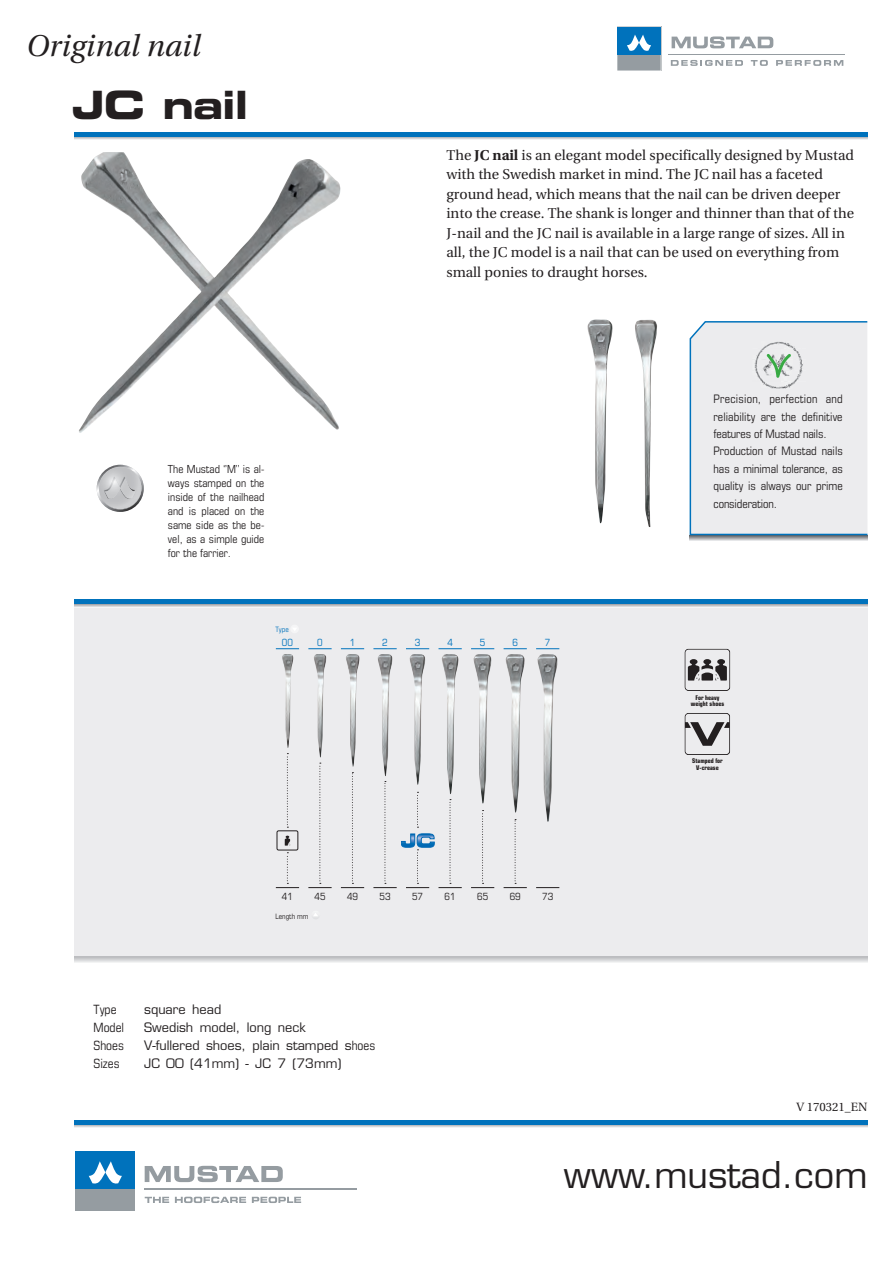
<style>
.page{position:relative;width:893px;height:1263px;background:#fff}
.page>*{position:absolute;margin:0;border:0;box-sizing:border-box;transform-origin:0 0}
.t1{font:39px "Eurostile Bold Extended Two";letter-spacing:-.025em;color:#231f20}
.t2{font:36px "Eurostile";color:#231f20}
.t3{font:italic 30px "Utopia";color:#231f20}
.t4{font:14.25px/19.5px "Utopia";color:#231f20}
.t5{font:12.75px "Eurostile";color:#231f20}
.t6{font:condensed 12.75px "Eurostile";color:#231f20}
.t7{font:12px "Utopia";color:#231f20}
.t8{font:condensed 11.7px/17.4px "Eurostile";color:#231f20}
.t9{font:condensed 11.1px/14px "Eurostile";color:#231f20;text-align:justify}
.t10{font:condensed 9.9px "Eurostile";color:#231f20}
.t11{font:condensed 9.9px "Eurostile";color:#0072bc}
.t12{font:condensed 7.35px "Eurostile";color:#231f20}
.t13{font:condensed 7.35px "Eurostile";color:#0072bc}
.t14{font:700 condensed 6.45px/6.4px "Eurostile";color:#231f20;text-align:center}
.s1{font-weight:700}
.s2{font-stretch:condensed}
</style>
<div class="page">
<div style="left:74px;top:603px;width:793px;height:354px;background:#ececee"></div>
<svg style="left:690px;top:536px;width:177px;height:5px"></svg>
<svg style="left:671px;top:60px;width:72px;height:6px"></svg>
<svg style="left:751px;top:60px;width:17px;height:6px"></svg>
<svg style="left:776px;top:60px;width:67px;height:6px"></svg>
<hr style="left:668px;top:54px;width:176px;height:1px;background:#959ca1">
<svg style="left:672px;top:36px;width:101px;height:12px"></svg>
<svg style="left:617px;top:26px;width:44px;height:45px;background:#5291ba"></svg>
<svg style="left:74px;top:136px;width:793px;height:3px;background:#85acc6"></svg>
<hr style="left:74px;top:132px;width:793px;height:4px;background:#0072bc">
<img style="left:79px;top:152px;width:260px;height:281px">
<svg style="left:74px;top:604px;width:793px;height:3px;background:#bfc0c3"></svg>
<hr style="left:74px;top:600px;width:793px;height:4px;background:#0072bc">
<div style="left:74px;top:957px;width:793px;height:5px;background:#d2d3d5"></div>
<svg style="left:74px;top:1124px;width:793px;height:3px;background:#86adc7"></svg>
<hr style="left:74px;top:1120px;width:793px;height:4px;background:#0072bc">
<div style="left:74px;top:1150px;width:62px;height:62px;background:linear-gradient(to right,#959ca1,#959ca1)"></div>
<div style="left:76px;top:1151px;width:59px;height:59px;background:#959ca1"></div>
<div style="left:76px;top:1151px;width:59px;height:38px;background:#0072bc"></div>
<svg style="left:89px;top:1161px;width:33px;height:23px"></svg>
<hr style="left:145px;top:1188px;width:212px;height:2px;background:#959ca1">
<svg style="left:145px;top:1166px;width:138px;height:16px"></svg>
<svg style="left:145px;top:1197px;width:24px;height:6px"></svg>
<svg style="left:175px;top:1197px;width:71px;height:6px"></svg>
<svg style="left:252px;top:1197px;width:49px;height:6px"></svg>
<div style="left:689px;top:321px;width:179px;height:215px;background:#ececee"></div>
<svg style="left:97px;top:465px;width:47px;height:47px"></svg>
<img style="left:105px;top:478px;width:30px;height:10px">
<img style="left:99px;top:488px;width:42px;height:22px">
<svg style="left:684px;top:649px;width:46px;height:42px"></svg>
<svg style="left:684px;top:713px;width:46px;height:42px"></svg>
<img style="left:587px;top:319px;width:26px;height:204px">
<img style="left:635px;top:320px;width:22px;height:207px">
<img style="left:282px;top:654px;width:11px;height:94px">
<img style="left:314px;top:654px;width:12px;height:103px">
<img style="left:346px;top:654px;width:14px;height:113px">
<img style="left:378px;top:654px;width:15px;height:122px">
<img style="left:410px;top:654px;width:15px;height:127px">
<img style="left:442px;top:654px;width:17px;height:127px">
<img style="left:473px;top:654px;width:19px;height:150px">
<img style="left:505px;top:654px;width:20px;height:159px">
<img style="left:537px;top:654px;width:21px;height:168px">
<svg style="left:276px;top:648px;width:23px;height:1px"></svg>
<svg style="left:308px;top:648px;width:24px;height:1px"></svg>
<svg style="left:341px;top:648px;width:23px;height:1px"></svg>
<svg style="left:373px;top:648px;width:24px;height:1px"></svg>
<svg style="left:406px;top:648px;width:23px;height:1px"></svg>
<svg style="left:438px;top:648px;width:24px;height:1px"></svg>
<svg style="left:471px;top:648px;width:23px;height:1px"></svg>
<svg style="left:504px;top:648px;width:23px;height:1px"></svg>
<svg style="left:536px;top:648px;width:23px;height:1px"></svg>
<svg style="left:536px;top:887px;width:23px;height:1px"></svg>
<svg style="left:287px;top:753px;width:1px;height:75px"></svg>
<svg style="left:308px;top:763px;width:24px;height:125px"></svg>
<svg style="left:341px;top:772px;width:23px;height:116px"></svg>
<svg style="left:471px;top:810px;width:23px;height:78px"></svg>
<svg style="left:504px;top:819px;width:23px;height:69px"></svg>
<div style="left:277px;top:831px;width:21px;height:19px;border:1px solid #231f20;border-radius:2px"></div>
<svg style="left:285px;top:836px;width:6px;height:9px"></svg>
<svg style="left:276px;top:852px;width:23px;height:36px"></svg>
<svg style="left:373px;top:781px;width:89px;height:107px"></svg>
<svg style="left:292px;top:627px;width:5px;height:4px"></svg>
<svg style="left:314px;top:913px;width:4px;height:6px"></svg>
<h3 class="t3" style="left:26px;top:30px;width:175px">Original nail</h3>
<h1 class="t1" style="left:72px;top:77px;width:178px">JC nail</h1>
<p class="t4" style="left:446px;top:145px;width:409px">The <span class="s1">JC nail</span> is an elegant model specifically designed by Mustad with the Swedish market in mind. The JC nail has a faceted ground head, which means that the nail can be driven deeper into the crease. The shank is longer and thinner than that of the J-nail and the JC nail is available in a large range of sizes. All in all, the JC model is a nail that can be used on everything from small ponies to draught horses.</p>
<p class="t9" style="left:168px;top:462px;width:98px">The Mustad ‘’M’’ is al&shy;ways stamped on the inside of the nailhead and is placed on the same side as the be&shy;vel, as a simple guide for the farrier.</p>
<p class="t13" style="left:275px;top:625px;width:15px">Type</p>
<p class="t11" style="left:282px;top:637px;width:13px">00</p>
<p class="t11" style="left:317px;top:637px;width:7px">0</p>
<p class="t11" style="left:350px;top:637px;width:7px">1</p>
<p class="t11" style="left:382px;top:637px;width:7px">2</p>
<p class="t11" style="left:415px;top:637px;width:7px">3</p>
<p class="t11" style="left:447px;top:637px;width:7px">4</p>
<p class="t11" style="left:480px;top:637px;width:7px">5</p>
<p class="t11" style="left:512px;top:637px;width:7px">6</p>
<p class="t11" style="left:545px;top:637px;width:7px">7</p>
<p class="t8" style="left:714px;top:390px;width:131px">Precision, perfection and reliability are the definitive features of Mustad nails.<br>Production of Mustad nails has a minimal tolerance, as quality is always our prime consideration.</p>
<p class="t14" style="left:691px;top:694px;width:35px">For heavy weight shoes</p>
<p class="t14" style="left:692px;top:757px;width:32px">Stamped for<br>V-crease</p>
<p class="t10" style="left:282px;top:890px;width:13px">41</p>
<p class="t10" style="left:314px;top:890px;width:13px">45</p>
<p class="t10" style="left:347px;top:890px;width:13px">49</p>
<p class="t10" style="left:380px;top:890px;width:13px">53</p>
<p class="t10" style="left:412px;top:890px;width:13px">57</p>
<p class="t10" style="left:445px;top:890px;width:13px">61</p>
<p class="t10" style="left:477px;top:890px;width:13px">65</p>
<p class="t10" style="left:510px;top:890px;width:13px">69</p>
<p class="t10" style="left:542px;top:890px;width:13px">73</p>
<p class="t12" style="left:275px;top:911px;width:34px">Length mm</p>
<p class="t6" style="left:94px;top:1002px;width:25px">Type</p>
<p class="t5" style="left:144px;top:1002px;width:79px">square head</p>
<p class="t6" style="left:94px;top:1020px;width:32px">Model</p>
<p class="t5" style="left:144px;top:1019px;width:163px">Swedish model, long neck</p>
<p class="t6" style="left:94px;top:1037px;width:32px">Shoes</p>
<p class="t5" style="left:144px;top:1037px;width:233px">V-fullered shoes, plain stamped s<span class="s2">hoes</span></p>
<p class="t6" style="left:94px;top:1055px;width:28px">Sizes</p>
<p class="t5" style="left:144px;top:1055px;width:199px">JC 00 (41mm) - JC 7 (73mm)</p>
<p class="t7" style="left:796px;top:1100px;width:73px">V 170321_EN</p>
<h2 class="t2" style="left:564px;top:1153px;width:305px">www.mustad.com</h2>
</div>
